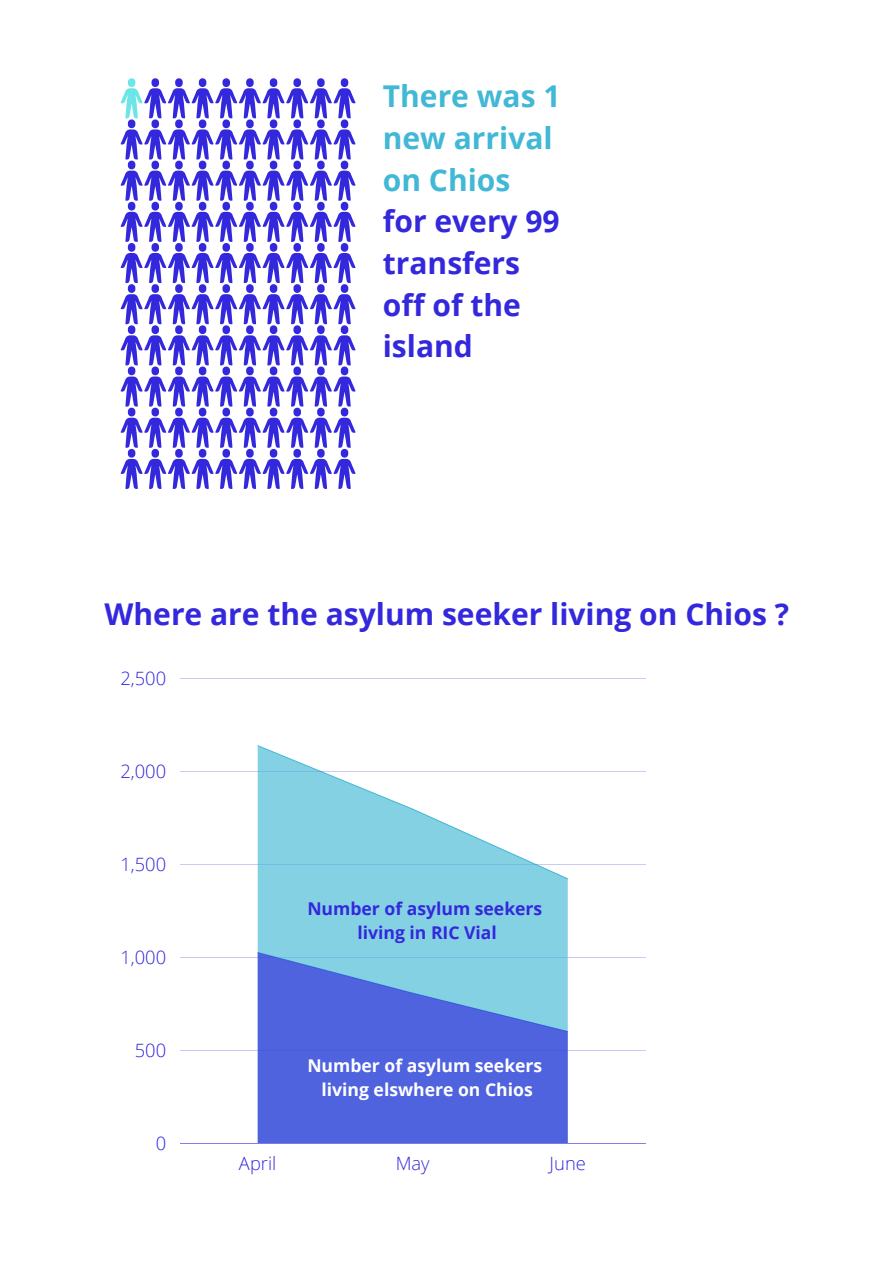
<style>
.page{position:relative;width:893px;height:1263px;background:#fff}
.page>*{position:absolute;margin:0;border:0;box-sizing:border-box;transform-origin:0 0}
.t1{font:700 30px/41.6px "Open Sans";color:#3428dd}
.t2{font:700 30px/41.6px "Open Sans";color:#41b8d5}
.t3{font:300 18.38px "Open Sans";color:#3428dd}
.t4{font:700 17.55px "Open Sans";color:#fff}
.t5{font:700 17.55px "Open Sans";color:#3428dd}
</style>
<div class="page">
<hr style="left:180px;top:678px;width:465px;height:1px;background:#3428dd">
<hr style="left:180px;top:771px;width:465px;height:1px;background:#3428dd">
<hr style="left:180px;top:864px;width:465px;height:1px;background:#3428dd">
<hr style="left:180px;top:957px;width:465px;height:1px;background:#3428dd">
<hr style="left:180px;top:1050px;width:465px;height:1px;background:#3428dd">
<hr style="left:180px;top:1143px;width:465px;height:1px;background:#3428dd">
<svg style="left:258px;top:746px;width:310px;height:206px;fill:#84d1e3"></svg>
<svg style="left:258px;top:952px;width:310px;height:191px;background:#5a79df"></svg>
<svg style="left:121px;top:78px;width:234px;height:411px"></svg>
<p class="t2" style="left:383px;top:75px;width:179px">There was 1 new arrival on Chios</p>
<p class="t1" style="left:383px;top:200px;width:178px">for every 99 transfers off of the island</p>
<p class="t1" style="left:104px;top:593px;width:686px">Where are the asylum seeker living on Chios ?</p>
<p class="t3" style="left:120px;top:665px;width:47px">2,500</p>
<p class="t3" style="left:120px;top:758px;width:47px">2,000</p>
<p class="t3" style="left:120px;top:851px;width:47px">1,500</p>
<p class="t3" style="left:120px;top:944px;width:47px">1,000</p>
<p class="t3" style="left:135px;top:1037px;width:33px">500</p>
<p class="t3" style="left:156px;top:1130px;width:12px">0</p>
<p class="t5" style="left:307px;top:896px;width:236px">Number of asylum seekers</p>
<p class="t5" style="left:357px;top:920px;width:141px">living in RIC Vial</p>
<p class="t4" style="left:307px;top:1053px;width:236px">Number of asylum seekers</p>
<p class="t4" style="left:321px;top:1077px;width:213px">living elswhere on Chios</p>
<p class="t3" style="left:239px;top:1150px;width:39px">April</p>
<p class="t3" style="left:396px;top:1150px;width:35px">May</p>
<p class="t3" style="left:549px;top:1150px;width:38px">June</p>
</div>
